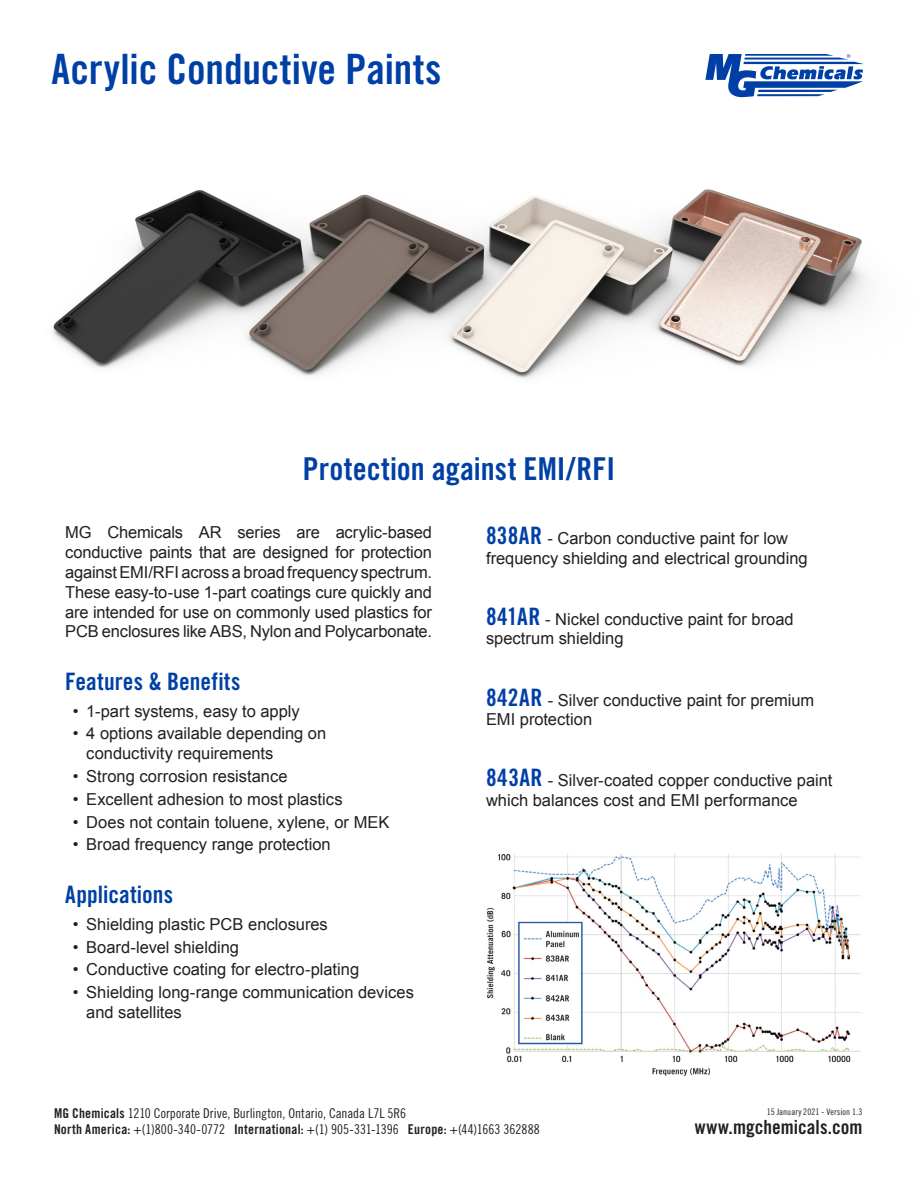
<style>
.page{position:relative;width:918px;height:1188px;background:#fff}
.page>*{position:absolute;margin:0;border:0;box-sizing:border-box;transform-origin:0 0}
.t1{font:41.85px "Trade Gothic Bold Cond Twenty";color:#0040a6}
.CDS-H2{font:31.5px "Trade Gothic Bold Cond Twenty";letter-spacing:.005em;color:#0040a6}
.CDS-H3{font:24px "Trade Gothic Bold Cond Twenty";letter-spacing:.005em;color:#0040a6}
.t2{font:19.5px "Trade Gothic Bold Cond Twenty";color:#231f20}
.CDS-Bullet_List{font:16.5px/19.8px "Arial";color:#231f20}
.CDS-Body_Text_1st_Pa{font:16.5px/19.8px "Arial";letter-spacing:-.01em;color:#231f20;text-align:justify}
.CDS-H4{font:16.5px/19.8px "Arial";color:#231f20}
.t3{font:13.5px/16.2px "Trade Gothic LT Std Cn 18";color:#231f20}
.t4{font:9px "Trade Gothic LT Std Cn 18";letter-spacing:.005em;color:#231f20}
.s1{font-family:"Trade Gothic Bold Cond Twenty";font-size:24px;color:#0040a6}
.s2{font-family:"Trade Gothic Bold Cond Twenty"}
</style>
<div class="page">
<svg style="left:705px;top:54px;width:159px;height:43px"></svg>
<img style="left:53px;top:189px;width:813px;height:190px">
<img style="left:486px;top:853px;width:375px;height:223px">
<h1 class="t1" style="left:52px;top:44px;width:391px">Acrylic Conductive Paints</h1>
<p class="CDS-H2" style="left:303px;top:450px;width:314px">Protection against EMI/RFI</p>
<p class="CDS-Body_Text_1st_Pa" style="left:65px;top:523px;width:368px">MG Chemicals AR series are acrylic-based conductive paints that are designed for protection against EMI/RFI across a broad frequency spectrum.<br>These easy-to-use 1-part coatings cure quickly and are intended for use on commonly used plastics for PCB enclosures like ABS, Nylon and Polycarbonate.</p>
<p class="CDS-H3" style="left:65px;top:667px;width:177px">Features &amp; Benefits</p>
<p class="CDS-Bullet_List" style="left:73px;top:701px;width:229px">• 1-part systems, easy to apply</p>
<p class="CDS-Bullet_List" style="left:86px;top:724px;width:242px;text-indent:-14px">• 4 options available depending on conductivity requirements</p>
<p class="CDS-Bullet_List" style="left:73px;top:767px;width:216px">• Strong corrosion resistance</p>
<p class="CDS-Bullet_List" style="left:73px;top:789px;width:271px">• Excellent adhesion to most plastics</p>
<p class="CDS-Bullet_List" style="left:73px;top:812px;width:318px">• Does not contain toluene, xylene, or MEK</p>
<p class="CDS-Bullet_List" style="left:73px;top:835px;width:260px">• Broad frequency range protection</p>
<p class="CDS-H3" style="left:65px;top:880px;width:109px">Applications</p>
<p class="CDS-Bullet_List" style="left:73px;top:914px;width:257px">• Shielding plastic PCB enclosures</p>
<p class="CDS-Bullet_List" style="left:73px;top:937px;width:168px">• Board-level shielding</p>
<p class="CDS-Bullet_List" style="left:73px;top:960px;width:288px">• Conductive coating for electro-plating</p>
<p class="CDS-Bullet_List" style="left:86px;top:983px;width:329px;text-indent:-14px">• Shielding long-range communication devices and satellites</p>
<p class="CDS-H4" style="left:486px;top:528px;width:323px"><span class="s1">838AR</span> - Carbon conductive paint for low frequency shielding and electrical grounding</p>
<p class="CDS-H4" style="left:486px;top:609px;width:309px"><span class="s1">841AR</span> - Nickel conductive paint for broad spectrum shielding</p>
<p class="CDS-H4" style="left:486px;top:690px;width:330px"><span class="s1">842AR</span> - Silver conductive paint for premium<br>EMI protection</p>
<p class="CDS-H4" style="left:486px;top:771px;width:348px"><span class="s1">843AR</span> - Silver-coated copper conductive paint which balances cost and EMI performance</p>
<p class="t3" style="left:54px;top:1105px;width:487px"><span class="s2">MG Chemicals</span> 1210 Corporate Drive, Burlington, Ontario, Canada L7L 5R6<br><span class="s2">North America:</span> +(1)800-340-0772 <span class="s2">International:</span> +(1) 905-331-1396 <span class="s2">Europe:</span> +(44)1663 362888</p>
<p class="t4" style="left:767px;top:1106px;width:97px">15 January 2021 - Version 1.3</p>
<p class="t2" style="left:695px;top:1115px;width:169px">www.mgchemicals.com</p>
</div>
